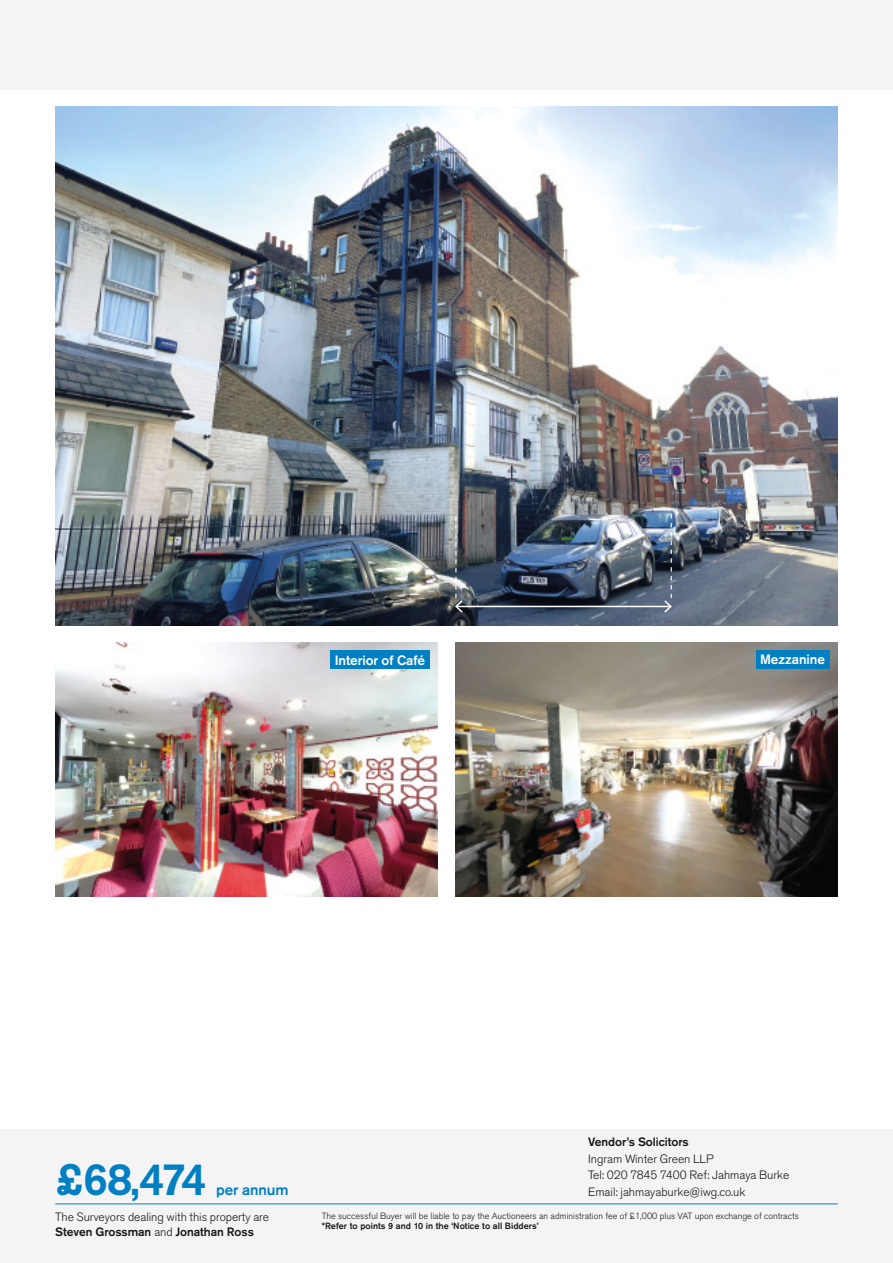
<style>
.page{position:relative;width:893px;height:1263px;background:#fff}
.page>*{position:absolute;margin:0;border:0;box-sizing:border-box;transform-origin:0 0}
.t1{font:500 45px "Akzidenz Grotesk Pro";color:#007fc3}
.t2{font:500 15px "Akzidenz Grotesk Pro";letter-spacing:-.005em;color:#007fc3}
.t3{font:500 13.5px "Akzidenz Grotesk Pro";letter-spacing:-.005em;color:#fff}
.t4{font:300 12px/16.5px "Akzidenz Grotesk Pro";letter-spacing:-.005em;color:#181816}
.t5{font:500 12px "Akzidenz Grotesk Pro";letter-spacing:-.005em;color:#181816}
.t6{font:300 9px "Akzidenz Grotesk Pro";color:#181816}
.t7{font:500 9px "Akzidenz Grotesk Pro";color:#181816}
.s1{font-weight:500}
</style>
<div class="page">
<div style="left:0;top:0;width:893px;height:89px;background:#f4f4f4"></div>
<div style="left:0;top:1129px;width:893px;height:134px;background:#f4f4f4"></div>
<hr style="left:55px;top:1203px;width:783px;height:1px;background:#007fc3">
<img style="left:55px;top:642px;width:383px;height:255px">
<div style="left:330px;top:651px;width:99px;height:18px;background:#007fc3"></div>
<img style="left:455px;top:642px;width:383px;height:255px">
<div style="left:756px;top:650px;width:73px;height:18px;background:#007fc3"></div>
<img style="left:55px;top:106px;width:783px;height:520px">
<hr style="left:456px;top:606px;width:215px;height:1px;background:#fff">
<svg style="left:454px;top:516px;width:10px;height:98px"></svg>
<svg style="left:663px;top:514px;width:10px;height:100px"></svg>
<p class="t3" style="left:335px;top:651px;width:92px">Interior of Café</p>
<p class="t3" style="left:760px;top:651px;width:66px">Mezzanine</p>
<p class="t5" style="left:588px;top:1134px;width:102px">Vendor’s Solicitors</p>
<p class="t4" style="left:588px;top:1150px;width:203px">Ingram Winter Green LLP<br>Tel: 020 7845 7400 Ref: Jahmaya Burke</p>
<h1 class="t1" style="left:55px;top:1150px;width:153px">£68,474</h1>
<p class="t2" style="left:216px;top:1180px;width:74px">per annum</p>
<p class="t4" style="left:588px;top:1183px;width:159px">Email: jahmayaburke@iwg.co.uk</p>
<p class="t4" style="left:55px;top:1209px;width:215px;line-height:15px">The Surveyors dealing with this property are<br><span class="s1">Steven Grossman</span> and <span class="s1">Jonathan Ross</span></p>
<p class="t6" style="left:322px;top:1209px;width:479px">The successful Buyer will be liable to pay the Auctioneers an administration fee of £1,000 plus VAT upon exchange of contracts</p>
<p class="t7" style="left:322px;top:1220px;width:218px">*Refer to points 9 and 10 in the ‘Notice to all Bidders’</p>
</div>
